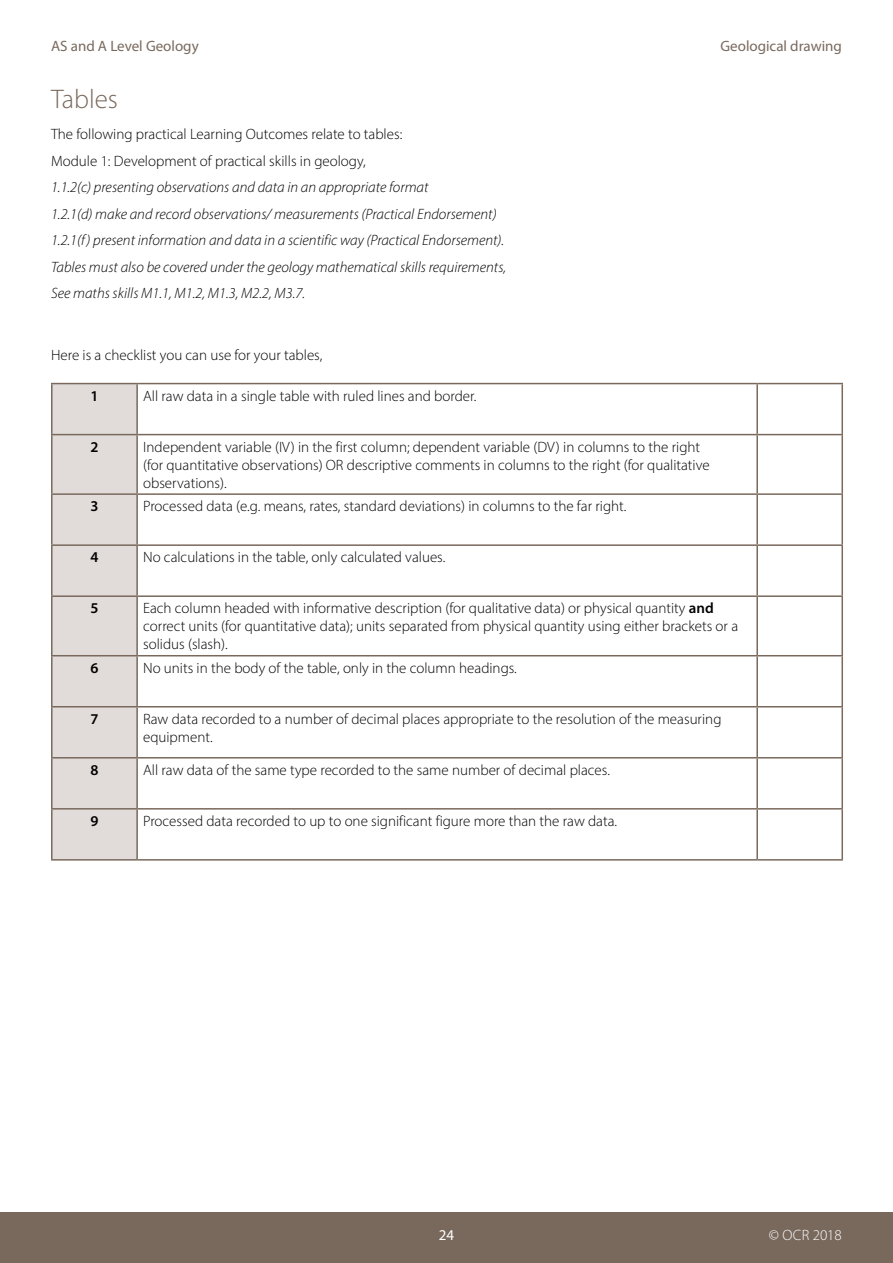
<style>
.page{position:relative;width:893px;height:1263px;background:#fff}
.page>*{position:absolute;margin:0;border:0;box-sizing:border-box;transform-origin:0 0}
.Sub_header_grey{font:300 27px "Myriad Pro";color:#79695d}
.Brown_header{font:300 15px/18px "Myriad Pro";color:#000}
.Body_10pt{font:italic 300 15px "Myriad Pro";color:#000}
.Body_10pt-2{font:300 15px "Myriad Pro";color:#000}
.t1{font:15px "Myriad Pro";color:#79695d}
.Brown_header-2{font:600 15px "Myriad Pro";color:#000}
.t2{font:300 15px "Myriad Pro";color:#fff}
.t3{font:15px "Myriad Pro";color:#fff}
.s1{font-weight:600}
</style>
<div class="page">
<div style="left:0;top:1212px;width:893px;height:51px;background:#79695d"></div>
<div style="left:53px;top:384px;width:83px;height:475px;background:#e1dcd9"></div>
<hr style="left:51px;top:383px;width:86px;height:1px;background:#79695d">
<hr style="left:51px;top:384px;width:2px;height:50px;background:#79695d">
<hr style="left:137px;top:383px;width:620px;height:1px;background:#79695d">
<hr style="left:136px;top:384px;width:2px;height:50px;background:#79695d">
<hr style="left:757px;top:383px;width:86px;height:1px;background:#79695d">
<hr style="left:756px;top:384px;width:2px;height:50px;background:#79695d">
<hr style="left:841px;top:384px;width:2px;height:50px;background:#79695d">
<hr style="left:51px;top:434px;width:86px;height:1px;background:#79695d">
<hr style="left:51px;top:435px;width:2px;height:58px;background:#79695d">
<hr style="left:137px;top:434px;width:620px;height:1px;background:#79695d">
<hr style="left:136px;top:435px;width:2px;height:58px;background:#79695d">
<hr style="left:757px;top:434px;width:86px;height:1px;background:#79695d">
<hr style="left:756px;top:435px;width:2px;height:58px;background:#79695d">
<hr style="left:841px;top:435px;width:2px;height:58px;background:#79695d">
<hr style="left:51px;top:493px;width:86px;height:2px;background:#79695d">
<hr style="left:51px;top:495px;width:2px;height:49px;background:#79695d">
<hr style="left:137px;top:493px;width:620px;height:2px;background:#79695d">
<hr style="left:136px;top:495px;width:2px;height:49px;background:#79695d">
<hr style="left:757px;top:493px;width:86px;height:2px;background:#79695d">
<hr style="left:756px;top:495px;width:2px;height:49px;background:#79695d">
<hr style="left:841px;top:495px;width:2px;height:49px;background:#79695d">
<hr style="left:51px;top:544px;width:86px;height:2px;background:#79695d">
<hr style="left:51px;top:546px;width:2px;height:49px;background:#79695d">
<hr style="left:137px;top:544px;width:620px;height:2px;background:#79695d">
<hr style="left:136px;top:546px;width:2px;height:49px;background:#79695d">
<hr style="left:757px;top:544px;width:86px;height:2px;background:#79695d">
<hr style="left:756px;top:546px;width:2px;height:49px;background:#79695d">
<hr style="left:841px;top:546px;width:2px;height:49px;background:#79695d">
<hr style="left:51px;top:595px;width:86px;height:2px;background:#79695d">
<hr style="left:51px;top:597px;width:2px;height:58px;background:#79695d">
<hr style="left:137px;top:595px;width:620px;height:2px;background:#79695d">
<hr style="left:136px;top:597px;width:2px;height:58px;background:#79695d">
<hr style="left:757px;top:595px;width:86px;height:2px;background:#79695d">
<hr style="left:756px;top:597px;width:2px;height:58px;background:#79695d">
<hr style="left:841px;top:597px;width:2px;height:58px;background:#79695d">
<hr style="left:51px;top:655px;width:86px;height:1px;background:#79695d">
<hr style="left:51px;top:656px;width:2px;height:50px;background:#79695d">
<hr style="left:137px;top:655px;width:620px;height:1px;background:#79695d">
<hr style="left:136px;top:656px;width:2px;height:50px;background:#79695d">
<hr style="left:757px;top:655px;width:86px;height:1px;background:#79695d">
<hr style="left:756px;top:656px;width:2px;height:50px;background:#79695d">
<hr style="left:841px;top:656px;width:2px;height:50px;background:#79695d">
<hr style="left:51px;top:706px;width:86px;height:1px;background:#79695d">
<hr style="left:51px;top:707px;width:2px;height:50px;background:#79695d">
<hr style="left:137px;top:706px;width:620px;height:1px;background:#79695d">
<hr style="left:136px;top:707px;width:2px;height:50px;background:#79695d">
<hr style="left:757px;top:706px;width:86px;height:1px;background:#79695d">
<hr style="left:756px;top:707px;width:2px;height:50px;background:#79695d">
<hr style="left:841px;top:707px;width:2px;height:50px;background:#79695d">
<hr style="left:51px;top:757px;width:86px;height:1px;background:#79695d">
<hr style="left:51px;top:758px;width:2px;height:50px;background:#79695d">
<hr style="left:137px;top:757px;width:620px;height:1px;background:#79695d">
<hr style="left:136px;top:758px;width:2px;height:50px;background:#79695d">
<hr style="left:757px;top:757px;width:86px;height:1px;background:#79695d">
<hr style="left:756px;top:758px;width:2px;height:50px;background:#79695d">
<hr style="left:841px;top:758px;width:2px;height:50px;background:#79695d">
<hr style="left:51px;top:808px;width:86px;height:1px;background:#79695d">
<hr style="left:51px;top:809px;width:2px;height:50px;background:#79695d">
<hr style="left:137px;top:808px;width:620px;height:1px;background:#79695d">
<hr style="left:136px;top:809px;width:2px;height:50px;background:#79695d">
<hr style="left:757px;top:808px;width:86px;height:1px;background:#79695d">
<hr style="left:756px;top:809px;width:2px;height:50px;background:#79695d">
<hr style="left:841px;top:809px;width:2px;height:50px;background:#79695d">
<hr style="left:51px;top:859px;width:86px;height:1px;background:#79695d">
<hr style="left:137px;top:859px;width:620px;height:1px;background:#79695d">
<hr style="left:757px;top:859px;width:86px;height:1px;background:#79695d">
<p class="t1" style="left:51px;top:37px;width:149px">AS and A Level Geology</p>
<p class="t1" style="left:720px;top:37px;width:123px">Geological drawing</p>
<p class="Sub_header_grey" style="left:51px;top:83px;width:68px">Tables</p>
<p class="Body_10pt-2" style="left:51px;top:125px;width:353px">The following practical Learning Outcomes relate to tables:</p>
<p class="Body_10pt-2" style="left:51px;top:152px;width:316px">Module 1: Development of practical skills in geology,</p>
<p class="Body_10pt" style="left:51px;top:178px;width:379px">1.1.2(c) presenting observations and data in an appropriate format</p>
<p class="Body_10pt" style="left:51px;top:205px;width:447px">1.2.1(d) make and record observations/ measurements (Practical Endorsement)</p>
<p class="Body_10pt" style="left:51px;top:231px;width:455px">1.2.1(f) present information and data in a scientific way (Practical Endorsement).</p>
<p class="Body_10pt" style="left:51px;top:258px;width:457px">Tables must also be covered under the geology mathematical skills requirements,</p>
<p class="Body_10pt" style="left:51px;top:284px;width:256px">See maths skills M1.1, M1.2, M1.3, M2.2, M3.7.</p>
<p class="Body_10pt-2" style="left:51px;top:346px;width:273px">Here is a checklist you can use for your tables,</p>
<p class="Brown_header-2" style="left:90px;top:386px;width:10px">1</p>
<p class="Brown_header" style="left:143px;top:387px;width:335px">All raw data in a single table with ruled lines and border.</p>
<p class="Brown_header-2" style="left:90px;top:437px;width:10px">2</p>
<p class="Brown_header" style="left:143px;top:438px;width:568px">Independent variable (IV) in the first column; dependent variable (DV) in columns to the right (for quantitative observations) OR descriptive comments in columns to the right (for qualitative observations).</p>
<p class="Brown_header-2" style="left:90px;top:497px;width:10px">3</p>
<p class="Brown_header" style="left:143px;top:497px;width:485px">Processed data (e.g. means, rates, standard deviations) in columns to the far right.</p>
<p class="Brown_header-2" style="left:90px;top:548px;width:10px">4</p>
<p class="Brown_header" style="left:143px;top:548px;width:304px">No calculations in the table, only calculated values.</p>
<p class="Brown_header-2" style="left:90px;top:599px;width:10px">5</p>
<p class="Brown_header" style="left:143px;top:599px;width:596px">Each column headed with informative description (for qualitative data) or physical quantity <span class="s1">and </span>correct units (for quantitative data); units separated from physical quantity using either brackets or a solidus (slash).</p>
<p class="Brown_header-2" style="left:90px;top:658px;width:10px">6</p>
<p class="Brown_header" style="left:143px;top:659px;width:375px">No units in the body of the table, only in the column headings.</p>
<p class="Brown_header-2" style="left:90px;top:709px;width:10px">7</p>
<p class="Brown_header" style="left:143px;top:710px;width:580px">Raw data recorded to a number of decimal places appropriate to the resolution of the measuring equipment.</p>
<p class="Brown_header-2" style="left:90px;top:760px;width:10px">8</p>
<p class="Brown_header" style="left:143px;top:761px;width:468px">All raw data of the same type recorded to the same number of decimal places.</p>
<p class="Brown_header-2" style="left:90px;top:811px;width:10px">9</p>
<p class="Brown_header" style="left:143px;top:812px;width:475px">Processed data recorded to up to one significant figure more than the raw data.</p>
<p class="t3" style="left:439px;top:1226px;width:17px">24</p>
<p class="t2" style="left:769px;top:1226px;width:75px">© OCR 2018</p>
</div>
